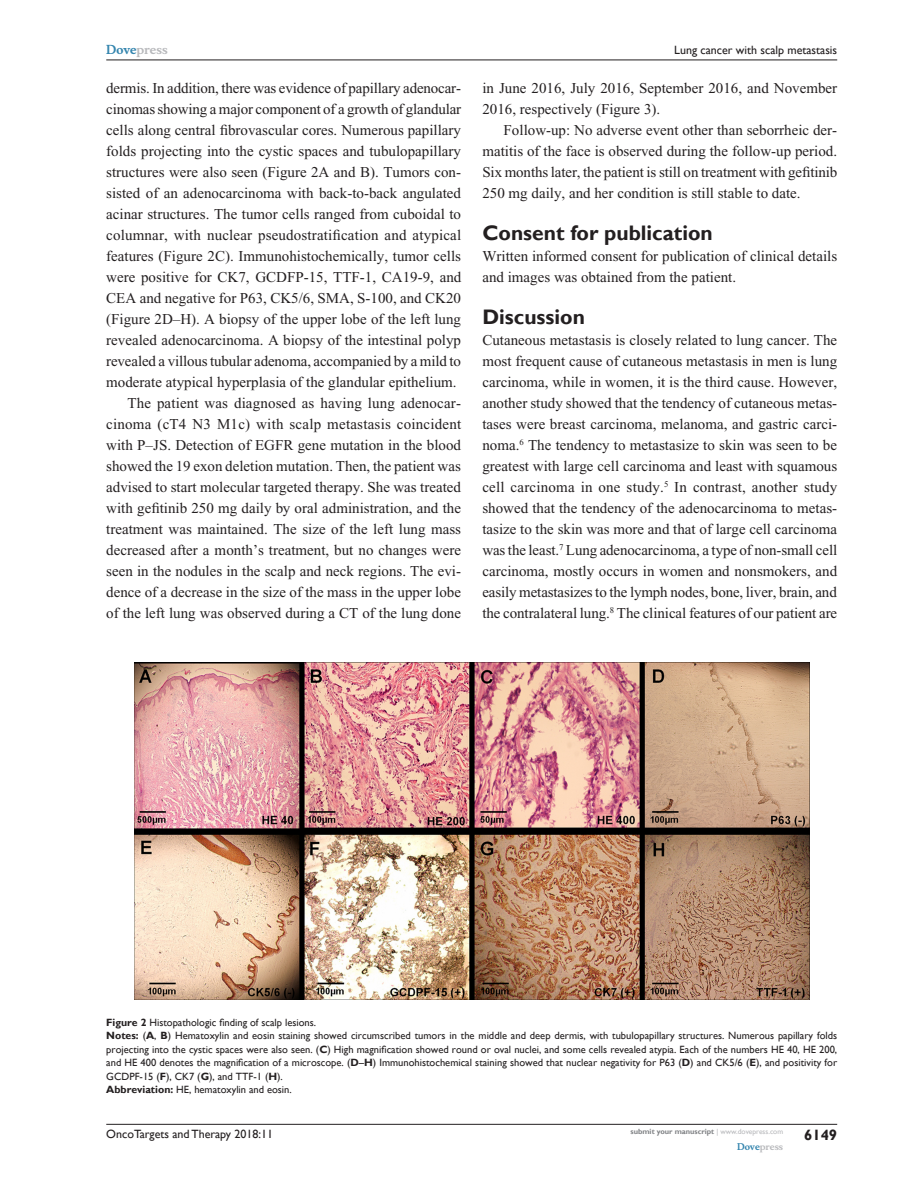
<style>
.page{position:relative;width:918px;height:1188px;background:#fff}
.page>*{position:absolute;margin:0;border:0;box-sizing:border-box;transform-origin:0 0}
.t1{font:700 21px "Gill Sans";color:#231f20}
.Tx{font:15px/21px "Times New Roman";color:#231f20;text-align:justify}
.TxF{font:15px/21px "Times New Roman";color:#231f20}
.RunFolio-R{font:700 15px "Gill Sans";color:#231f20}
.RunH-R{font:12px "Gill Sans";color:#231f20}
.RunF-R{font:12px "Gill Sans";color:#231f20}
.RunH-Brand-R{font:700 12px "Musee";color:#b8b9bc}
.FigSNRI{font:10.5px/13.5px "Gill Sans";color:#231f20;text-align:justify}
.FigC{font:10.5px "Gill Sans";color:#231f20}
.RunF-Brand-R{font:700 9px "Musee";color:#b8b9bc}
.RunF-SubmityourMS-R{font:700 7.5px "Gill Sans";color:#808285}
.s1{color:#3485ae}
.s2{font-weight:700}
.s3{font-weight:400;color:#b8b9bc}
</style>
<div class="page">
<hr style="left:106px;top:1124px;width:731px;height:1px;background:#231f20">
<hr style="left:106px;top:60px;width:731px;height:1px;background:#231f20">
<img style="left:134px;top:663px;width:675px;height:337px">
<p class="RunH-Brand-R" style="left:106px;top:43px;width:63px"><span class="s1">Dove</span>press</p>
<p class="Tx" style="left:106px;top:77px;width:357px">dermis. In addition, there was evidence of papillary adenocar&shy;cinomas showing a major component of a growth of glandular cells along central fibrovascular cores. Numerous papillary folds projecting into the cystic spaces and tubulopapillary structures were also seen (Figure 2A and B). Tumors con&shy;sisted of an adenocarcinoma with back-to-back angulated acinar structures. The tumor cells ranged from cuboidal to columnar, with nuclear pseudostratification and atypical features (Figure 2C). Immunohistochemically, tumor cells were positive for CK7, GCDFP-15, TTF-1, CA19-9, and CEA and negative for P63, CK5/6, SMA, S-100, and CK20 (Figure 2D–H). A biopsy of the upper lobe of the left lung revealed adenocarcinoma. A biopsy of the intestinal polyp revealed a villous tubular adenoma, accompanied by a mild to moderate atypical hyperplasia of the glandular epithelium.</p>
<p class="Tx" style="left:106px;top:392px;width:357px;text-indent:21px">The patient was diagnosed as having lung adenocar&shy;cinoma (cT4 N3 M1c) with scalp metastasis coincident with P–JS. Detection of EGFR gene mutation in the blood showed the 19 exon deletion mutation. Then, the patient was advised to start molecular targeted therapy. She was treated with gefitinib 250 mg daily by oral administration, and the treatment was maintained. The size of the left lung mass decreased after a month’s treatment, but no changes were seen in the nodules in the scalp and neck regions. The evi&shy;dence of a decrease in the size of the mass in the upper lobe of the left lung was observed during a CT of the lung done</p>
<p class="RunH-R" style="left:674px;top:43px;width:165px">Lung cancer with scalp metastasis</p>
<p class="Tx" style="left:482px;top:77px;width:356px">in June 2016, July 2016, September 2016, and November<br>2016, respectively (Figure 3).</p>
<p class="Tx" style="left:482px;top:119px;width:356px;text-indent:21px">Follow-up: No adverse event other than seborrheic der&shy;matitis of the face is observed during the follow-up period.<br>Six months later, the patient is still on treatment with gefitinib 250 mg daily, and her condition is still stable to date.</p>
<h1 class="t1" style="left:482px;top:220px;width:232px">Consent for publication</h1>
<p class="TxF" style="left:482px;top:245px;width:356px">Written informed consent for publication of clinical details and images was obtained from the patient.</p>
<h1 class="t1" style="left:482px;top:304px;width:104px">Discussion</h1>
<p class="TxF" style="left:482px;top:329px;width:356px;text-align:justify">Cutaneous metastasis is closely related to lung cancer. The most frequent cause of cutaneous metastasis in men is lung carcinoma, while in women, it is the third cause. However, another study showed that the tendency of cutaneous metas&shy;tases were breast carcinoma, melanoma, and gastric carci&shy;noma.<sup>6</sup> The tendency to metastasize to skin was seen to be greatest with large cell carcinoma and least with squamous cell carcinoma in one study.<sup>5</sup> In contrast, another study showed that the tendency of the adenocarcinoma to metas&shy;tasize to the skin was more and that of large cell carcinoma was the least.<sup>7</sup> Lung adenocarcinoma, a type of non-small cell carcinoma, mostly occurs in women and nonsmokers, and easily metastasizes to the lymph nodes, bone, liver, brain, and the contralateral lung.<sup>8</sup> The clinical features of our patient are</p>
<p class="FigC" style="left:106px;top:1016px;width:211px"><span class="s2">Figure 2</span> Histopathologic finding of scalp lesions.</p>
<p class="FigSNRI" style="left:106px;top:1029px;width:732px"><span class="s2">Notes:</span> (<span class="s2">A</span>, <span class="s2">B</span>) Hematoxylin and eosin staining showed circumscribed tumors in the middle and deep dermis, with tubulopapillary structures. Numerous papillary folds projecting into the cystic spaces were also seen. (<span class="s2">C</span>) High magnification showed round or oval nuclei, and some cells revealed atypia. Each of the numbers HE 40, HE 200, and HE 400 denotes the magnification of a microscope. (<span class="s2">D</span>–<span class="s2">H</span>) Immunohistochemical staining showed that nuclear negativity for P63 (<span class="s2">D</span>) and CK5/6 (<span class="s2">E</span>), and positivity for GCDPF-15 (<span class="s2">F</span>), CK7 (<span class="s2">G</span>), and TTF-1 (<span class="s2">H</span>).</p>
<p class="FigSNRI" style="left:106px;top:1083px;width:187px"><span class="s2">Abbreviation:</span> HE, hematoxylin and eosin.</p>
<p class="RunF-R" style="left:106px;top:1127px;width:168px">OncoTargets and Therapy 2018:11</p>
<p class="RunF-SubmityourMS-R" style="left:631px;top:1127px;width:154px">submit your manuscript <span class="s3">| www.dovepress.com</span></p>
<p class="RunF-Brand-R" style="left:737px;top:1141px;width:48px"><span class="s1">Dove</span>press</p>
<p class="RunFolio-R" style="left:804px;top:1126px;width:35px">6149</p>
</div>
